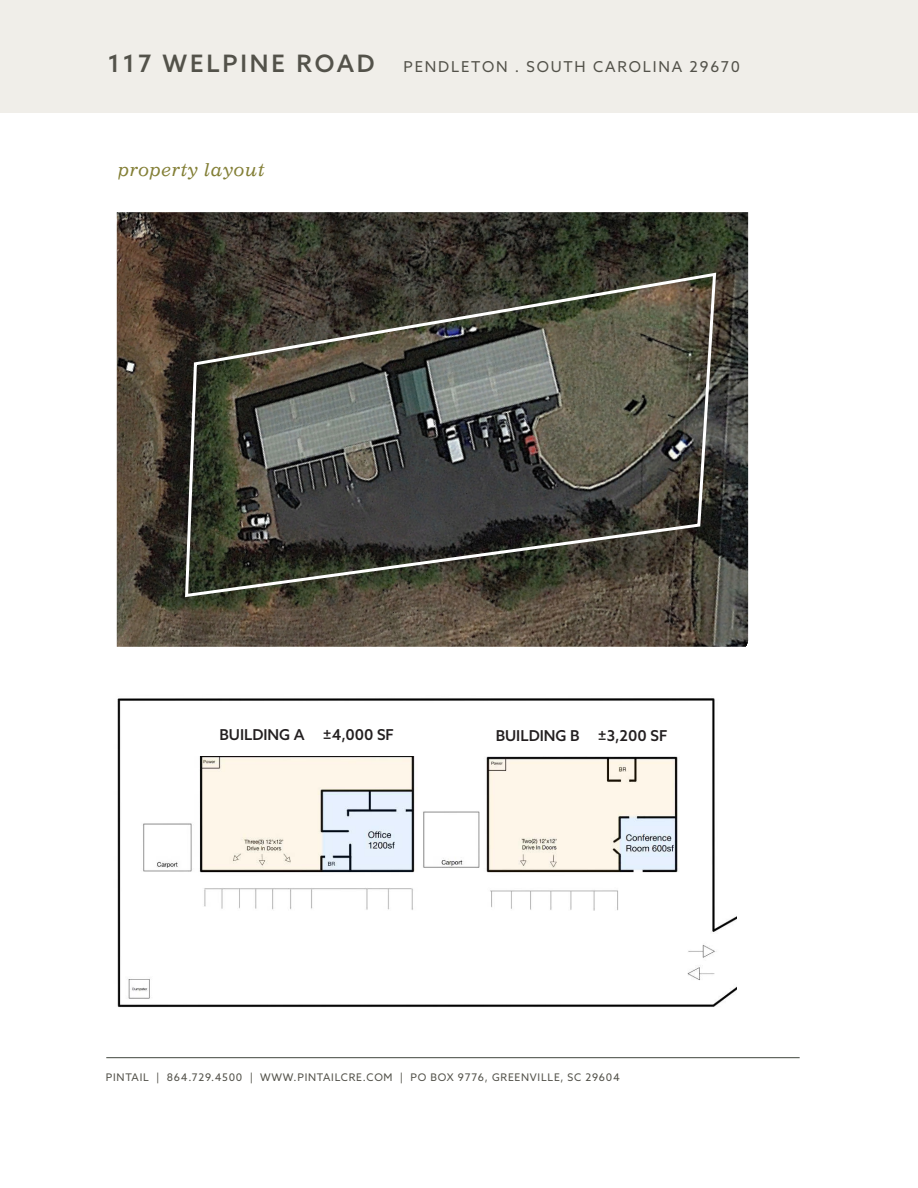
<style>
.page{position:relative;width:918px;height:1188px;background:#fff}
.page>*{position:absolute;margin:0;border:0;box-sizing:border-box;transform-origin:0 0}
.t1{font:italic 18px "Impressum Std";letter-spacing:.03em;color:#837f36}
.t2{font:15px "Azo Sans";letter-spacing:.12em;color:#53524a}
.t3{font:500 15px "Azo Sans";color:#231f20}
.t4{font:10.5px "Azo Sans";letter-spacing:.07em;color:#53524a}
.s1{font-weight:500;font-size:24px}
.s2{font-style:inherit}
</style>
<div class="page">
<div style="left:0;top:0;width:918px;height:112px;background:#f0eee9"></div>
<hr style="left:106px;top:1057px;width:694px;height:1px;background:#40453d">
<img style="left:117px;top:212px;width:631px;height:435px">
<svg style="left:183px;top:271px;width:535px;height:328px;background:#4c4c43"></svg>
<img style="left:117px;top:698px;width:620px;height:310px">
<div style="left:194px;top:732px;width:463px;height:23px;background:#fff"></div>
<p class="t2" style="left:108px;top:57px;width:634px"><span class="s1">117 WELPINE ROAD</span> PENDLETON . SOUTH CAROLINA 29670</p>
<p class="t1" style="left:118px;top:159px;width:148px">property layout</p>
<p class="t3" style="left:219px;top:725px;width:176px">BUILDING A <span class="s2">±</span>4,000 SF</p>
<p class="t3" style="left:496px;top:726px;width:173px">BUILDING B <span class="s2">±</span>3,200 SF</p>
<p class="t4" style="left:106px;top:1070px;width:516px">PINTAIL | 864.729.4500 | WWW.PINTAILCRE.COM | PO BOX 9776, GREENVILLE, SC 29604</p>
</div>
